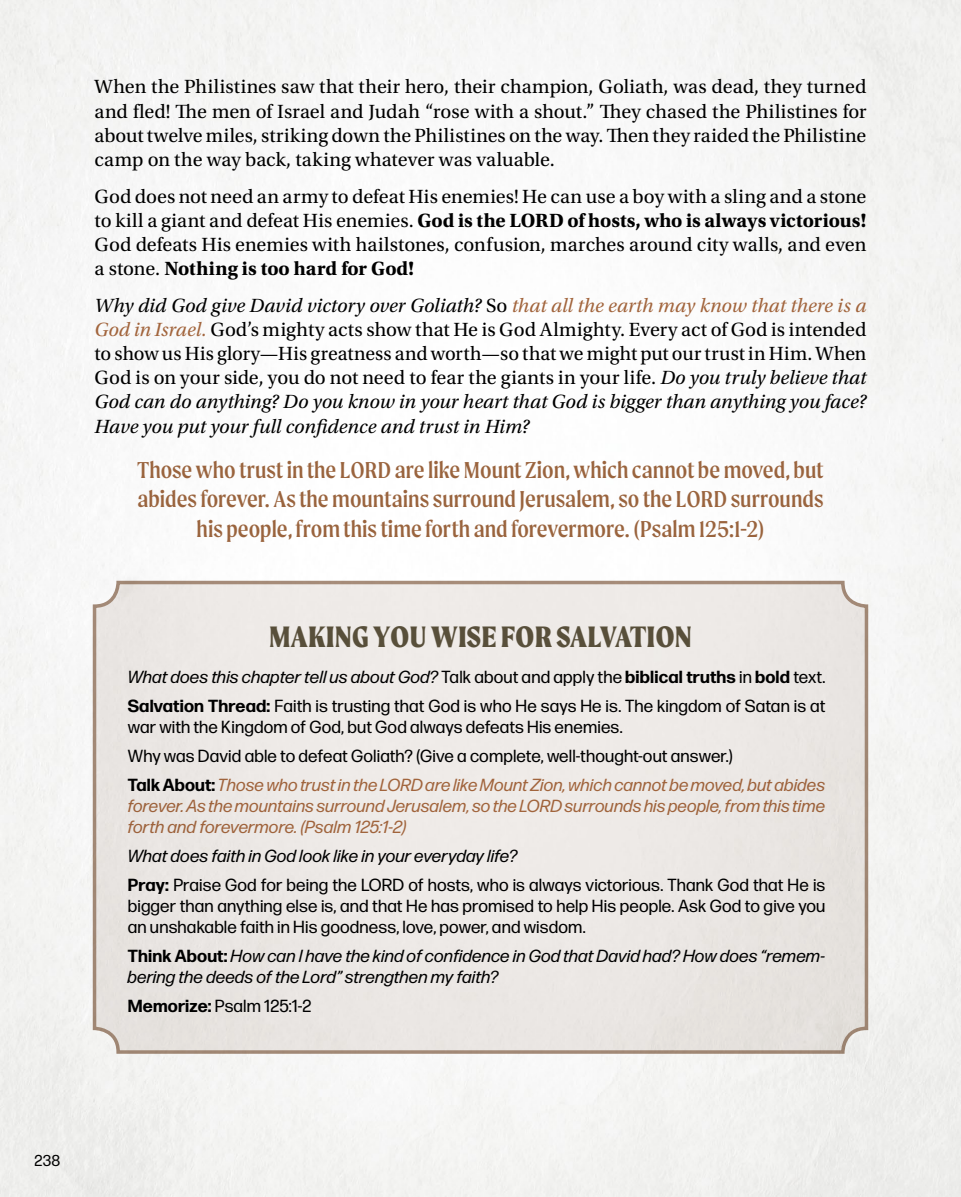
<style>
.page{position:relative;width:961px;height:1197px;background:#fff}
.page>*{position:absolute;margin:0;border:0;box-sizing:border-box;transform-origin:0 0}
.t1{font:800 31.5px "Moret";color:#59503b}
.t2{font:24.5px/29.4px "Moret";color:#9a643e;text-align:center}
.t3{font:20.12px/24.2px "Utopia Std";letter-spacing:.005em;color:#000;text-align:justify}
.t4{font:17.5px/28.9px "Forma DJR Text";letter-spacing:.01em;color:#000}
.t5{font:italic 17.5px/21px "Forma DJR Text";letter-spacing:.005em;color:#000}
.t6{font:italic 17.5px/21px "Forma DJR Text";letter-spacing:.005em;color:#a2653d}
.t7{font:15.75px "Forma DJR Text";color:#000}
.s1{font-weight:700}
.s2{font-style:italic}
.s3{font-style:italic;color:#a2653d}
.s4{font-family:"Forma DJR Text"}
.s5{font-weight:700;font-style:normal}
</style>
<div class="page">
<div style="left:94px;top:583px;width:772px;height:469px;background:#f0ece9;border-radius:24px"></div>
<div style="left:93px;top:581px;width:775px;height:473px;border:4px solid #a78d7a;border-radius:24px"></div>
<p class="t3" style="left:94px;top:75px;width:773px">When the Philistines saw that their hero, their champion, Goliath, was dead, they turned and fled! The men of Israel and Judah “rose with a shout.” They chased the Philistines for about twelve miles, striking down the Philistines on the way. Then they raided the Philistine camp on the way back, taking whatever was valuable.</p>
<p class="t3" style="left:94px;top:184px;width:773px">God does not need an army to defeat His enemies! He can use a boy with a sling and a stone to kill a giant and defeat His enemies. <span class="s1">God is the LORD of hosts, who is always victorious!<br></span>God defeats His enemies with hailstones, confusion, marches around city walls, and even a stone. <span class="s1">Nothing is too hard for God!</span></p>
<p class="t3" style="left:94px;top:294px;width:773px"><span class="s2">Why did God give David victory over Goliath?</span> So <span class="s3">that all the earth may know that there is a God in Israel.</span> God’s mighty acts show that He is God Almighty. Every act of God is intended to show us His glory—His greatness and worth—so that we might put our trust in Him. When God is on your side, you do not need to fear the giants in your life. <span class="s2">Do you truly believe that God can do anything? Do you know in your heart that God is bigger than anything you face?<br>Have you put your full confidence and trust in Him?</span></p>
<p class="t2" style="left:137px;top:455px;width:687px">Those who trust in the LORD are like Mount Zion, which cannot be moved, but abides forever. As the mountains surround Jerusalem, so the LORD surrounds his people, from this time forth and forevermore. (Psalm 125:1<span class="s4">-</span>2)</p>
<h1 class="t1" style="left:269px;top:618px;width:424px">MAKING YOU WISE FOR SALVATION</h1>
<p class="t4" style="left:128px;top:662px;width:699px"><span class="s2">What does this chapter tell us about God?</span> Talk about and apply the <span class="s1">biblical truths</span> in <span class="s1">bold</span> text.<br><span class="s1">Salvation Thread:</span> Faith is trusting that God is who He says He is. The kingdom of Satan is at</p>
<p class="t4" style="left:128px;top:712px;width:699px">war with the Kingdom of God, but God always defeats His enemies.<br>Why was David able to defeat Goliath? (Give a complete, well-thought-out answer.)<br><span class="s1">Talk About:</span> <span class="s3">Those who trust in the LORD are like Mount Zion, which cannot be moved, but abides</span></p>
<p class="t6" style="left:128px;top:795px;width:699px">forever. As the mountains surround Jerusalem, so the LORD surrounds his people, from this time forth and forevermore. (Psalm 125:1-2)</p>
<p class="t4" style="left:128px;top:841px;width:699px"><span class="s2">What does faith in God look like in your everyday life?<br></span><span class="s1">Pray:</span> Praise God for being the LORD of hosts, who is always victorious. Thank God that He is</p>
<p class="t4" style="left:128px;top:895px;width:699px;line-height:21px">bigger than anything else is, and that He has promised to help His people. Ask God to give you an unshakable faith in His goodness, love, power, and wisdom.</p>
<p class="t5" style="left:128px;top:945px;width:699px"><span class="s5">Think About:</span> How can I have the kind of confidence in God that David had? How does “remem&shy;bering the deeds of the Lord” strengthen my faith?</p>
<p class="t4" style="left:128px;top:991px;width:185px"><span class="s1">Memorize:</span> Psalm 125:1-2</p>
<p class="t7" style="left:35px;top:1151px;width:27px">238</p>
</div>
